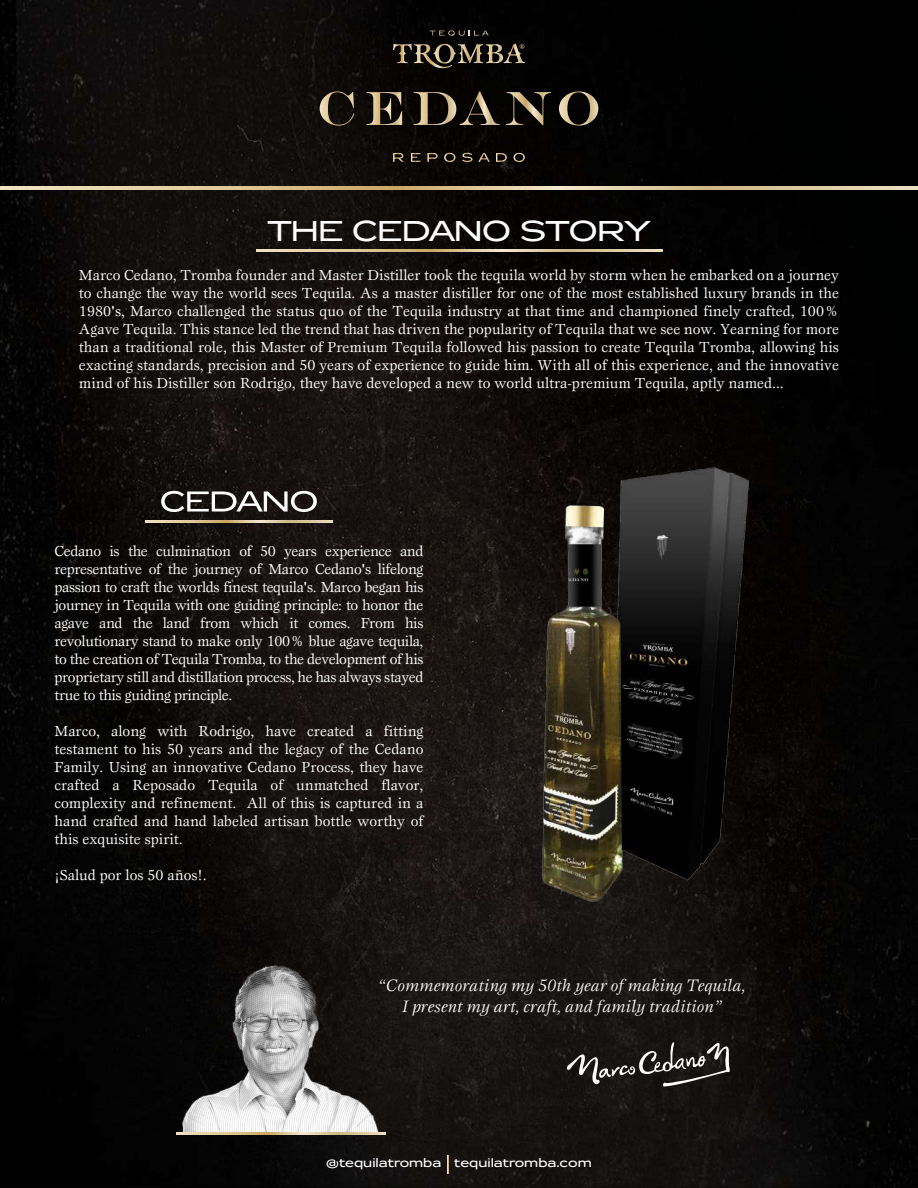
<style>
.page{position:relative;width:918px;height:1188px;background:#fff}
.page>*{position:absolute;margin:0;border:0;box-sizing:border-box;transform-origin:0 0}
.t1{font:28.5px "Zeppelin 42";color:#fff}
.t2{font:italic 17.25px/20.7px "Esprit Std";color:#fff;text-align:center}
.t3{font:15px/18px "Esprit";color:#fff;text-align:justify}
.t4{font:12.3px "Zeppelin 42";color:#fff}
</style>
<div class="page">
<img style="left:0;top:0;width:918px;height:1188px">
<img style="left:528px;top:447px;width:235px;height:475px">
<svg style="left:257px;top:250px;width:405px;height:2px"></svg>
<svg style="left:448px;top:1155px;width:1px;height:19px"></svg>
<svg style="left:161px;top:491px;width:156px;height:21px"></svg>
<svg style="left:145px;top:521px;width:188px;height:1px"></svg>
<svg style="left:0;top:186px;width:918px;height:4px;background:#dfc99e"></svg>
<svg style="left:430px;top:30px;width:59px;height:6px"></svg>
<svg style="left:393px;top:43px;width:132px;height:30px;background:#363025"></svg>
<svg style="left:393px;top:153px;width:11px;height:9px"></svg>
<svg style="left:411px;top:153px;width:9px;height:9px"></svg>
<svg style="left:427px;top:153px;width:11px;height:9px"></svg>
<svg style="left:444px;top:153px;width:11px;height:9px"></svg>
<svg style="left:462px;top:153px;width:10px;height:9px"></svg>
<svg style="left:478px;top:153px;width:12px;height:9px"></svg>
<svg style="left:496px;top:153px;width:11px;height:9px"></svg>
<svg style="left:514px;top:153px;width:11px;height:9px"></svg>
<svg style="left:320px;top:91px;width:34px;height:35px"></svg>
<svg style="left:366px;top:92px;width:36px;height:33px"></svg>
<svg style="left:414px;top:91px;width:86px;height:34px;background:#40372b"></svg>
<svg style="left:506px;top:92px;width:45px;height:33px"></svg>
<svg style="left:559px;top:91px;width:39px;height:35px"></svg>
<svg style="left:567px;top:1042px;width:163px;height:45px;background:#3b3835"></svg>
<img style="left:153px;top:932px;width:263px;height:202px">
<svg style="left:176px;top:1133px;width:209px;height:1px"></svg>
<h1 class="t1" style="left:268px;top:215px;width:383px">THE CEDANO STORY</h1>
<p class="t3" style="left:79px;top:266px;width:762px">Marco Cedano, Tromba founder and Master Distiller took the tequila world by storm when he embarked on a journey to change the way the world sees Tequila. As a master distiller for one of the most established luxury brands in the 1980's, Marco challenged the status quo of the Tequila industry at that time and championed finely crafted, 100% Agave Tequila. This stance led the trend that has driven the popularity of Tequila that we see now. Yearning for more than a traditional role, this Master of Premium Tequila followed his passion to create Tequila Tromba, allowing his exacting standards, precision and 50 years of experience to guide him. With all of this experience, and the innovative mind of his Distiller son Rodrigo, they have developed a new to world ultra-premium Tequila, aptly named...</p>
<p class="t3" style="left:55px;top:541px;width:371px">Cedano is the culmination of 50 years experience and representative of the journey of Marco Cedano's lifelong passion to craft the worlds finest tequila's. Marco began his journey in Tequila with one guiding principle: to honor the agave and the land from which it comes. From his revolutionary stand to make only 100% blue agave tequila, to the creation of Tequila Tromba, to the development of his proprietary still and distillation process, he has always stayed true to this guiding principle.</p>
<p class="t3" style="left:55px;top:721px;width:371px">Marco, along with Rodrigo, have created a fitting testament to his 50 years and the legacy of the Cedano Family. Using an innovative Cedano Process, they have crafted a Reposado Tequila of unmatched flavor, complexity and refinement. All of this is captured in a hand crafted and hand labeled artisan bottle worthy of this exquisite spirit.</p>
<p class="t3" style="left:55px;top:865px;width:154px">¡Salud por los 50 años!.</p>
<p class="t2" style="left:378px;top:975px;width:369px">“Commemorating my 50th year of making Tequila,<br>I present my art, craft, and family tradition”</p>
<p class="t4" style="left:326px;top:1156px;width:267px">@tequilatromba tequilatromba.com</p>
</div>
